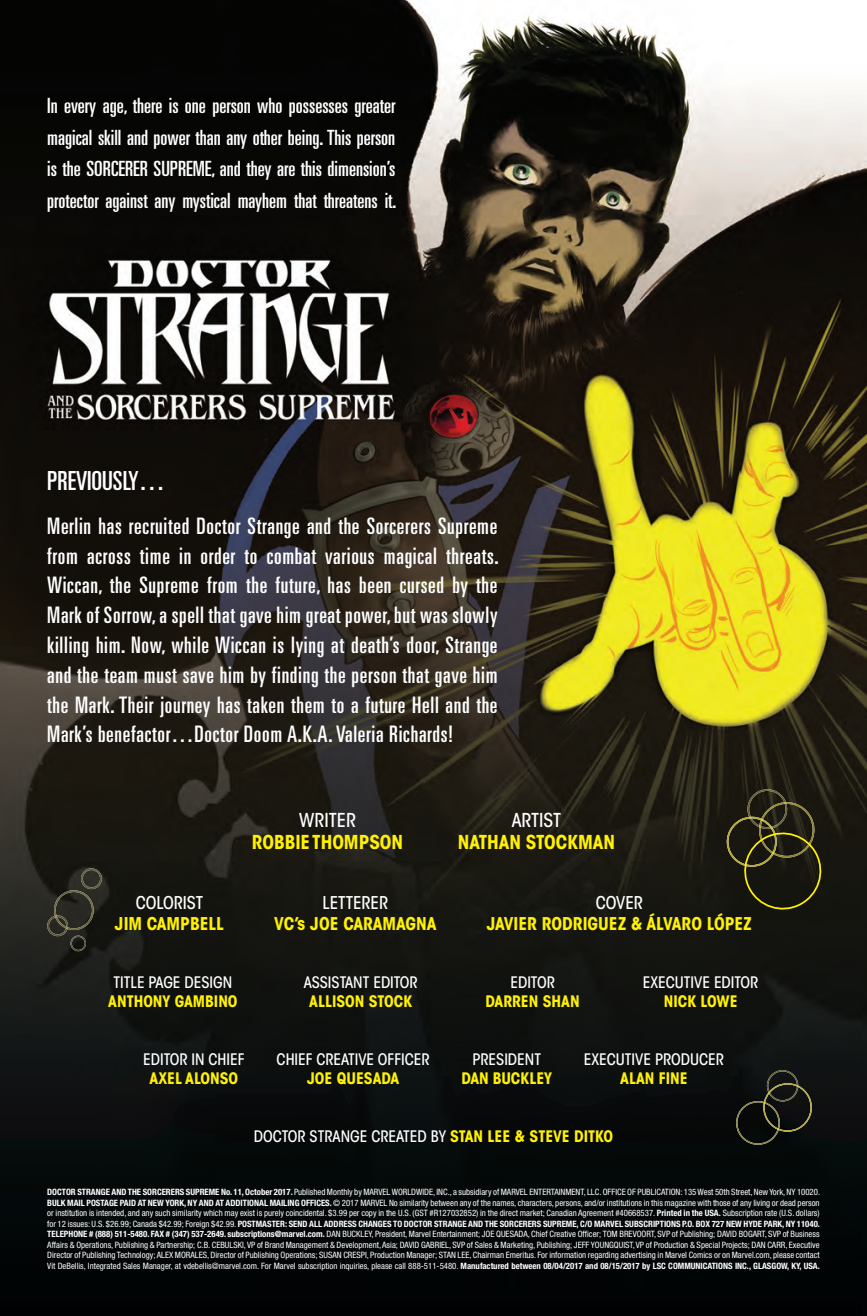
<style>
.page{position:relative;width:867px;height:1316px;background:#fff}
.page>*{position:absolute;margin:0;border:0;box-sizing:border-box;transform-origin:0 0}
.t1{font:ultra-condensed 26.25px "Univers LT Std";color:#fff}
.t2{font:ultra-condensed 22.75px/29.8px "Univers LT Std";letter-spacing:.03em;color:#fff;text-align:justify}
.t3{font:ultra-condensed 21px/31.5px "Univers LT Std";color:#fff;text-align:justify}
.t4{font:700 condensed 19.07px "ITC Avant Garde Std";color:#fff101}
.t5{font:500 condensed 19.07px "ITC Avant Garde Std";color:#fff}
.t6{font:700 condensed 17.5px "ITC Avant Garde Std";color:#fff101}
.t7{font:500 condensed 17.5px "ITC Avant Garde Std";color:#fff}
.t8{font:500 condensed 15.75px "ITC Avant Garde Std";color:#fff}
.t9{font:700 condensed 15.75px "ITC Avant Garde Std";color:#fff101}
.t10{font:condensed 8.75px/10.5px "Helvetica Neue LT Pro";color:#fff;text-align:justify}
.s1{font-weight:700;color:#fff101}
.s2{font-weight:700}
</style>
<div class="page">
<img style="left:0;top:0;width:866px;height:1315px">
<img style="left:762px;top:1082px;width:53px;height:49px">
<img style="left:732px;top:1100px;width:48px;height:44px">
<img style="left:763px;top:1101px;width:15px;height:28px">
<img style="left:764px;top:1069px;width:34px;height:32px">
<img style="left:768px;top:1084px;width:30px;height:9px">
<img style="left:53px;top:890px;width:43px;height:39px">
<img style="left:46px;top:915px;width:22px;height:21px">
<svg style="left:55px;top:915px;width:13px;height:13px"></svg>
<img style="left:70px;top:935px;width:17px;height:16px">
<img style="left:80px;top:868px;width:23px;height:20px">
<img style="left:723px;top:816px;width:21px;height:50px">
<img style="left:788px;top:802px;width:30px;height:26px">
<img style="left:744px;top:789px;width:44px;height:39px">
<img style="left:748px;top:816px;width:24px;height:12px">
<img style="left:758px;top:802px;width:28px;height:25px">
<svg style="left:739px;top:828px;width:86px;height:85px;background:#2a2812"></svg>
<h3 class="t3" style="left:47px;top:90px;width:350px">In every age, there is one person who possesses greater magical skill and power than any other being. This person is the SORCERER SUPREME, and they are this dimension’s protector against any mystical mayhem that threatens it.</h3>
<h1 class="t1" style="left:47px;top:465px;width:119px">PREVIOUSLY…</h1>
<p class="t2" style="left:47px;top:510px;width:452px">Merlin has recruited Doctor Strange and the Sorcerers Supreme from across time in order to combat various magical threats.<br>Wiccan, the Supreme from the future, has been cursed by the Mark of Sorrow, a spell that gave him great power, but was slowly killing him. Now, while Wiccan is lying at death’s door, Strange and the team must save him by finding the person that gave him the Mark. Their journey has taken them to a future Hell and the Mark’s benefactor…Doctor Doom A.K.A. Valeria Richards!</p>
<h3 class="t7" style="left:136px;top:891px;width:69px">COLORIST</h3>
<h3 class="t6" style="left:115px;top:912px;width:110px">JIM CAMPBELL</h3>
<h3 class="t5" style="left:299px;top:807px;width:58px">WRITER</h3>
<h3 class="t4" style="left:252px;top:830px;width:153px">ROBBIE THOMPSON</h3>
<h3 class="t7" style="left:322px;top:891px;width:67px">LETTERER</h3>
<h3 class="t6" style="left:274px;top:912px;width:164px">VC’s JOE CARAMAGNA</h3>
<h3 class="t8" style="left:114px;top:972px;width:120px">TITLE PAGE DESIGN</h3>
<h3 class="t9" style="left:108px;top:991px;width:131px">ANTHONY GAMBINO</h3>
<h3 class="t8" style="left:303px;top:972px;width:116px">ASSISTANT EDITOR</h3>
<h3 class="t9" style="left:309px;top:991px;width:104px">ALLISON STOCK</h3>
<h3 class="t5" style="left:511px;top:807px;width:51px">ARTIST</h3>
<h3 class="t4" style="left:458px;top:830px;width:158px">NATHAN STOCKMAN</h3>
<h3 class="t7" style="left:595px;top:891px;width:49px">COVER</h3>
<h3 class="t6" style="left:486px;top:912px;width:267px">JAVIER RODRIGUEZ &amp; ÁLVARO LÓPEZ</h3>
<h3 class="t8" style="left:510px;top:972px;width:46px">EDITOR</h3>
<h3 class="t9" style="left:485px;top:991px;width:95px">DARREN SHAN</h3>
<h3 class="t8" style="left:642px;top:972px;width:117px">EXECUTIVE EDITOR</h3>
<h3 class="t9" style="left:663px;top:991px;width:75px">NICK LOWE</h3>
<h3 class="t8" style="left:143px;top:1049px;width:103px">EDITOR IN CHIEF</h3>
<h3 class="t9" style="left:149px;top:1068px;width:90px">AXEL ALONSO</h3>
<h3 class="t8" style="left:276px;top:1049px;width:154px">CHIEF CREATIVE OFFICER</h3>
<h3 class="t9" style="left:307px;top:1068px;width:94px">JOE QUESADA</h3>
<h3 class="t8" style="left:472px;top:1049px;width:70px">PRESIDENT</h3>
<h3 class="t9" style="left:461px;top:1068px;width:92px">DAN BUCKLEY</h3>
<h3 class="t8" style="left:583px;top:1049px;width:141px">EXECUTIVE PRODUCER</h3>
<h3 class="t9" style="left:620px;top:1068px;width:69px">ALAN FINE</h3>
<h3 class="t8" style="left:254px;top:1126px;width:361px">DOCTOR STRANGE CREATED BY <span class="s1">STAN LEE &amp; STEVE DITKO</span></h3>
<p class="t10" style="left:47px;top:1186px;width:774px"><span class="s2">DOCTOR STRANGE AND THE SORCERERS SUPREME No. 11, October 2017.</span> Published Monthly by MARVEL WORLDWIDE, INC., a subsidiary of MARVEL ENTERTAINMENT, LLC. OFFICE OF PUBLICATION: 135 West 50th Street, New York, NY 10020.<br><span class="s2">BULK MAIL POSTAGE PAID AT NEW YORK, NY AND AT ADDITIONAL MAILING OFFICES.</span> © 2017 MARVEL No similarity between any of the names, characters, persons, and/or institutions in this magazine with those of any living or dead person or institution is intended, and any such similarity which may exist is purely coincidental. $3.99 per copy in the U.S. (GST #R127032852) in the direct market; Canadian Agreement #40668537. <span class="s2">Printed in the USA.</span> Subscription rate (U.S. dollars) for 12 issues: U.S. $26.99; Canada $42.99; Foreign $42.99. <span class="s2">POSTMASTER: SEND ALL ADDRESS CHANGES TO DOCTOR STRANGE AND THE SORCERERS SUPREME, C/O MARVEL SUBSCRIPTIONS P.O. BOX 727 NEW HYDE PARK, NY 11040.<br>TELEPHONE # (888) 511-5480. FAX # (347) 537-2649. subscriptions@marvel.com.</span> DAN BUCKLEY, President, Marvel Entertainment; JOE QUESADA, Chief Creative Officer; TOM BREVOORT, SVP of Publishing; DAVID BOGART, SVP of Business Affairs &amp; Operations, Publishing &amp; Partnership; C.B. CEBULSKI, VP of Brand Management &amp; Development, Asia; DAVID GABRIEL, SVP of Sales &amp; Marketing, Publishing; JEFF YOUNGQUIST, VP of Production &amp; Special Projects; DAN CARR, Executive Director of Publishing Technology; ALEX MORALES, Director of Publishing Operations; SUSAN CRESPI, Production Manager; STAN LEE, Chairman Emeritus. For information regarding advertising in Marvel Comics or on Marvel.com, please contact Vit DeBellis, Integrated Sales Manager, at vdebellis@marvel.com. For Marvel subscription inquiries, please call 888-511-5480. <span class="s2">Manufactured between 08/04/2017 and 08/15/2017 by LSC COMMUNICATIONS INC., GLASGOW, KY, USA.</span></p>
</div>
